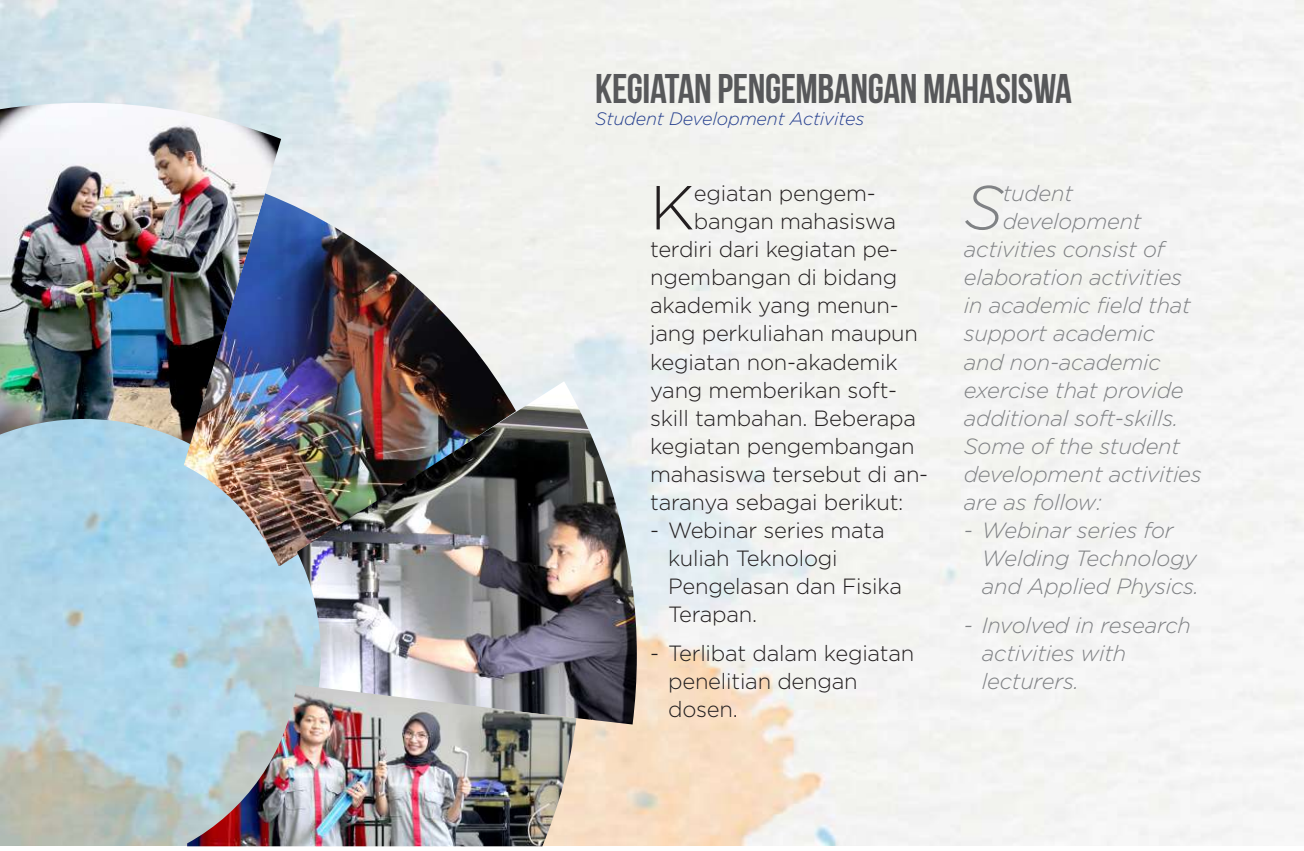
<style>
.page{position:relative;width:1304px;height:851px;background:#fff}
.page>*{position:absolute;margin:0;border:0;box-sizing:border-box;transform-origin:0 0}
.t1{font:300 62px "Gotham";color:#231f20}
.t2{font:italic 300 62px "Gotham";color:#808285}
.t3{font:700 41.4px "Bebas Neue";letter-spacing:-.01em;color:#57585a}
.t4{font:300 22px/28px "Gotham";letter-spacing:-.01em;color:#231f20}
.t5{font:italic 300 22px/28px "Gotham";letter-spacing:-.01em;color:#808285}
.t6{font:italic 300 18px "Gotham";letter-spacing:-.01em;color:#253f8e}
</style>
<div class="page">
<img style="left:184px;top:193px;width:332px;height:372px">
<img style="left:0;top:103px;width:281px;height:341px">
<img style="left:297px;top:381px;width:340px;height:343px">
<img style="left:187px;top:684px;width:389px;height:162px">
<h2 class="t3" style="left:595px;top:66px;width:478px">KEGIATAN PENGEMBANGAN MAHASISWA</h2>
<p class="t6" style="left:595px;top:109px;width:271px">Student Development Activites</p>
<h1 class="t1" style="left:650px;top:174px;width:46px">K</h1>
<p class="t4" style="left:694px;top:179px;width:180px">egiatan pengem-</p>
<p class="t4" style="left:694px;top:207px;width:204px">bangan mahasiswa</p>
<p class="t4" style="left:650px;top:235px;width:247px">terdiri dari kegiatan pe-</p>
<p class="t4" style="left:650px;top:263px;width:249px">ngembangan di bidang</p>
<p class="t4" style="left:650px;top:291px;width:247px">akademik yang menun-</p>
<p class="t4" style="left:650px;top:319px;width:269px">jang perkuliahan maupun</p>
<p class="t4" style="left:650px;top:347px;width:249px">kegiatan non-akademik</p>
<p class="t4" style="left:650px;top:375px;width:249px">yang memberikan soft-</p>
<p class="t4" style="left:650px;top:403px;width:268px">skill tambahan. Beberapa</p>
<p class="t4" style="left:650px;top:431px;width:266px">kegiatan pengembangan</p>
<p class="t4" style="left:650px;top:459px;width:277px">mahasiswa tersebut di an-</p>
<p class="t4" style="left:650px;top:487px;width:255px">taranya sebagai berikut:</p>
<p class="t4" style="left:668px;top:515px;width:235px;text-indent:-18px">- Webinar series mata kuliah Teknologi<br>Pengelasan dan Fisika<br>Terapan.</p>
<p class="t4" style="left:668px;top:639px;width:248px;text-indent:-18px">- Terlibat dalam kegiatan penelitian dengan dosen.</p>
<h1 class="t2" style="left:964px;top:174px;width:41px">S</h1>
<p class="t5" style="left:1003px;top:180px;width:72px">tudent</p>
<p class="t5" style="left:1003px;top:208px;width:140px">development</p>
<p class="t5" style="left:964px;top:236px;width:202px">activities consist of</p>
<p class="t5" style="left:964px;top:264px;width:220px">elaboration activities</p>
<p class="t5" style="left:964px;top:292px;width:228px">in academic field that</p>
<p class="t5" style="left:964px;top:320px;width:193px">support academic</p>
<p class="t5" style="left:964px;top:348px;width:199px">and non-academic</p>
<p class="t5" style="left:964px;top:376px;width:221px">exercise that provide</p>
<p class="t5" style="left:964px;top:404px;width:216px">additional soft-skills.</p>
<p class="t5" style="left:964px;top:432px;width:218px">Some of the student</p>
<p class="t5" style="left:964px;top:460px;width:239px">development activities</p>
<p class="t5" style="left:964px;top:488px;width:139px">are as follow:</p>
<p class="t5" style="left:982px;top:516px;width:219px;text-indent:-18px">- Webinar series for<br>Welding Technology and Applied Physics.</p>
<p class="t5" style="left:982px;top:611px;width:211px;text-indent:-18px">- Involved in research activities with lecturers.</p>
</div>
